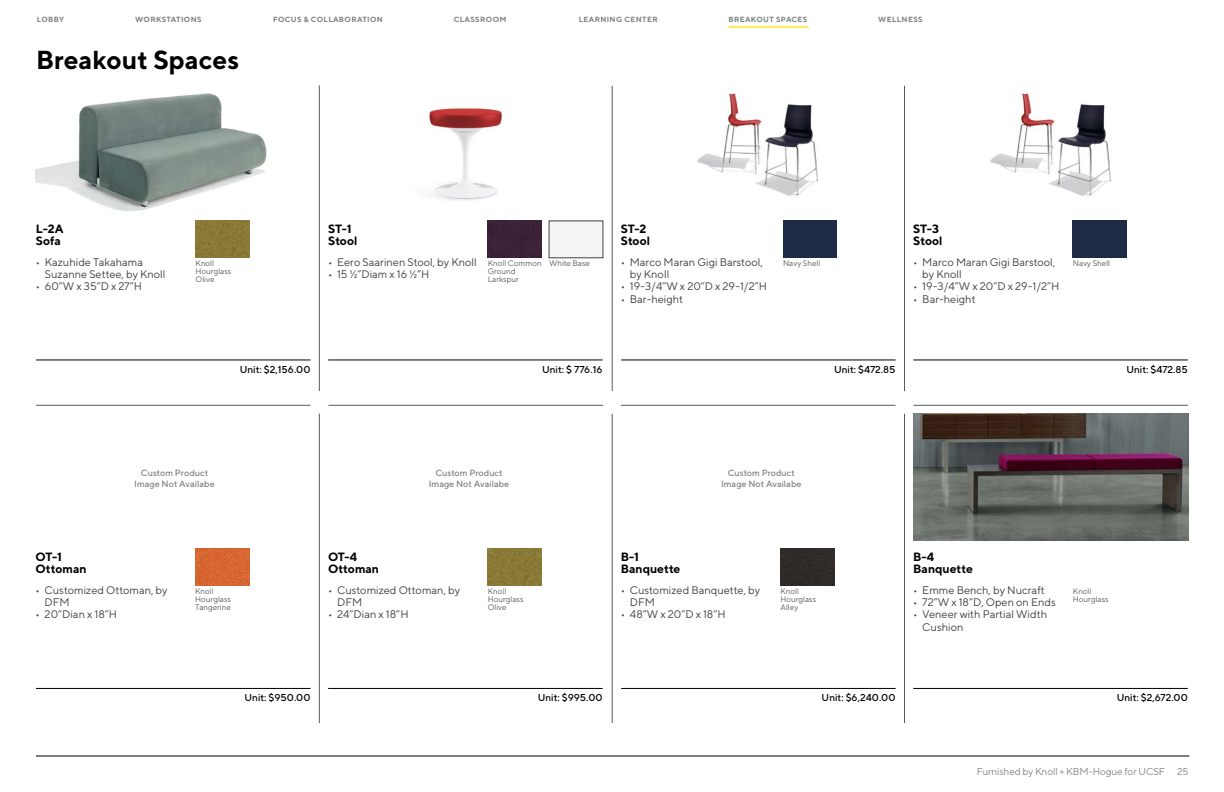
<style>
.page{position:relative;width:1224px;height:792px;background:#fff}
.page>*{position:absolute;margin:0;border:0;box-sizing:border-box;transform-origin:0 0}
.t1{font:700 26px "TT Norms";color:#000}
.t2{font:700 12px/12.3px "TT Norms";color:#000}
.t3{font:11px/12.3px "TT Norms";color:#414042}
.t4{font:500 10px "TT Norms";color:#000}
.t5{font:10px "TT Norms";letter-spacing:-.01em;color:#848484}
.t6{font:500 9px/10.8px "TT Norms";color:#808285;text-align:center}
.t7{font:8px/8.2px "TT Norms";color:#58595b}
.t8{font:700 7.5px "TT Norms";letter-spacing:.05em;color:#808285}
</style>
<div class="page">
<hr style="left:621px;top:360px;width:275px;height:1px;background:#000">
<hr style="left:621px;top:688px;width:275px;height:1px;background:#000">
<hr style="left:913px;top:360px;width:275px;height:1px;background:#000">
<hr style="left:913px;top:688px;width:275px;height:1px;background:#000">
<hr style="left:328px;top:360px;width:275px;height:1px;background:#000">
<hr style="left:328px;top:688px;width:275px;height:1px;background:#000">
<hr style="left:36px;top:360px;width:275px;height:1px;background:#000">
<hr style="left:36px;top:688px;width:275px;height:1px;background:#000">
<img style="left:195px;top:549px;width:54px;height:37px">
<img style="left:697px;top:93px;width:122px;height:103px">
<div style="left:780px;top:549px;width:54px;height:37px;background:#302b28"></div>
<img style="left:429px;top:108px;width:73px;height:92px">
<div style="left:488px;top:221px;width:54px;height:37px;background:#3b2238"></div>
<div style="left:549px;top:221px;width:54px;height:37px;border:1px solid #414042"></div>
<img style="left:488px;top:549px;width:54px;height:37px">
<img style="left:990px;top:93px;width:122px;height:103px">
<div style="left:1073px;top:221px;width:54px;height:37px;background:#1f2b45"></div>
<div style="left:783px;top:221px;width:54px;height:37px;background:#1f2b45"></div>
<img style="left:913px;top:413px;width:275px;height:128px">
<hr style="left:36px;top:405px;width:275px;height:1px;background:#58595b">
<hr style="left:621px;top:405px;width:275px;height:1px;background:#58595b">
<hr style="left:328px;top:405px;width:275px;height:1px;background:#58595b">
<hr style="left:319px;top:86px;width:1px;height:305px;background:#58595b">
<hr style="left:319px;top:414px;width:1px;height:309px;background:#58595b">
<hr style="left:612px;top:86px;width:1px;height:305px;background:#58595b">
<hr style="left:612px;top:414px;width:1px;height:309px;background:#58595b">
<hr style="left:904px;top:86px;width:1px;height:305px;background:#58595b">
<hr style="left:904px;top:414px;width:1px;height:309px;background:#58595b">
<hr style="left:913px;top:405px;width:275px;height:1px;background:#58595b">
<img style="left:36px;top:93px;width:231px;height:118px">
<img style="left:196px;top:221px;width:54px;height:37px">
<hr style="left:36px;top:756px;width:1153px;height:1px;background:#000">
<hr style="left:728px;top:26px;width:81px;height:2px;background:#ffee53">
<p class="t8" style="left:37px;top:14px;width:29px">LOBBY</p>
<p class="t8" style="left:135px;top:14px;width:68px">WORKSTATIONS</p>
<p class="t8" style="left:273px;top:14px;width:111px">FOCUS &amp; COLLABORATION</p>
<p class="t8" style="left:454px;top:14px;width:54px">CLASSROOM</p>
<p class="t8" style="left:579px;top:14px;width:81px">LEARNING CENTER</p>
<p class="t8" style="left:728px;top:14px;width:81px">BREAKOUT SPACES</p>
<p class="t8" style="left:878px;top:14px;width:46px">WELLNESS</p>
<h1 class="t1" style="left:36px;top:44px;width:205px">Breakout Spaces</h1>
<p class="t2" style="left:36px;top:222px;width:29px">L-2A<br>Sofa</p>
<p class="t3" style="left:45px;top:256px;width:122px;text-indent:-9px">• Kazuhide Takahama<br>Suzanne Settee, by Knoll</p>
<p class="t3" style="left:36px;top:280px;width:108px">• 60”W x 35”D x 27”H</p>
<p class="t7" style="left:196px;top:259px;width:37px">Knoll<br>Hourglass<br>Olive</p>
<p class="t2" style="left:328px;top:222px;width:31px">ST-1<br>Stool</p>
<p class="t3" style="left:328px;top:256px;width:150px">• Eero Saarinen Stool, by Knoll</p>
<p class="t3" style="left:328px;top:268px;width:103px">• 15 ½”Diam x 16 ½”H</p>
<p class="t7" style="left:488px;top:259px;width:55px">Knoll Common<br>Ground<br>Larkspur</p>
<p class="t7" style="left:549px;top:259px;width:42px">White Base</p>
<p class="t2" style="left:621px;top:222px;width:31px">ST-2<br>Stool</p>
<p class="t3" style="left:630px;top:256px;width:134px;text-indent:-9px">• Marco Maran Gigi Barstool, by Knoll</p>
<p class="t3" style="left:621px;top:280px;width:148px">• 19-3/4”W x 20”D x 29-1/2”H</p>
<p class="t3" style="left:621px;top:293px;width:64px">• Bar-height</p>
<p class="t2" style="left:913px;top:222px;width:31px">ST-3<br>Stool</p>
<p class="t3" style="left:922px;top:256px;width:134px;text-indent:-9px">• Marco Maran Gigi Barstool, by Knoll</p>
<p class="t3" style="left:913px;top:280px;width:148px">• 19-3/4”W x 20”D x 29-1/2”H</p>
<p class="t3" style="left:913px;top:293px;width:64px">• Bar-height</p>
<p class="t7" style="left:783px;top:259px;width:39px">Navy Shell</p>
<p class="t7" style="left:1073px;top:259px;width:39px">Navy Shell</p>
<p class="t4" style="left:240px;top:363px;width:72px">Unit: $2,156.00</p>
<p class="t4" style="left:542px;top:363px;width:62px">Unit: $ 776.16</p>
<p class="t4" style="left:834px;top:363px;width:63px">Unit: $472.85</p>
<p class="t4" style="left:1126px;top:363px;width:63px">Unit: $472.85</p>
<p class="t6" style="left:134px;top:467px;width:82px">Custom Product<br>Image Not Availabe</p>
<p class="t6" style="left:429px;top:467px;width:82px">Custom Product<br>Image Not Availabe</p>
<p class="t6" style="left:721px;top:467px;width:82px">Custom Product<br>Image Not Availabe</p>
<p class="t2" style="left:36px;top:550px;width:52px">OT-1<br>Ottoman</p>
<p class="t3" style="left:45px;top:584px;width:124px;text-indent:-9px">• Customized Ottoman, by<br>DFM</p>
<p class="t3" style="left:36px;top:608px;width:83px">• 20”Dian x 18”H</p>
<p class="t7" style="left:195px;top:587px;width:37px">Knoll<br>Hourglass<br>Tangerine</p>
<p class="t2" style="left:328px;top:550px;width:52px">OT-4<br>Ottoman</p>
<p class="t3" style="left:337px;top:584px;width:124px;text-indent:-9px">• Customized Ottoman, by<br>DFM</p>
<p class="t3" style="left:328px;top:608px;width:82px">• 24”Dian x 18”H</p>
<p class="t4" style="left:245px;top:691px;width:67px">Unit: $950.00</p>
<p class="t7" style="left:488px;top:587px;width:37px">Knoll<br>Hourglass<br>Olive</p>
<p class="t2" style="left:621px;top:550px;width:61px">B-1<br>Banquette</p>
<p class="t3" style="left:630px;top:584px;width:132px;text-indent:-9px">• Customized Banquette, by<br>DFM</p>
<p class="t3" style="left:621px;top:608px;width:106px">• 48”W x 20”D x 18”H</p>
<p class="t7" style="left:780px;top:587px;width:37px">Knoll<br>Hourglass<br>Alley</p>
<p class="t2" style="left:913px;top:550px;width:61px">B-4<br>Banquette</p>
<p class="t3" style="left:913px;top:584px;width:133px">• Emme Bench, by Nucraft</p>
<p class="t3" style="left:913px;top:596px;width:144px">• 72”W x 18”D, Open on Ends</p>
<p class="t3" style="left:922px;top:608px;width:126px;text-indent:-9px">• Veneer with Partial Width<br>Cushion</p>
<p class="t7" style="left:1073px;top:587px;width:37px">Knoll<br>Hourglass</p>
<p class="t4" style="left:538px;top:691px;width:67px">Unit: $995.00</p>
<p class="t4" style="left:822px;top:691px;width:75px">Unit: $6,240.00</p>
<p class="t4" style="left:1117px;top:691px;width:73px">Unit: $2,672.00</p>
<p class="t5" style="left:977px;top:766px;width:213px">Furnished by Knoll + KBM-Hogue for UCSF 25</p>
</div>
